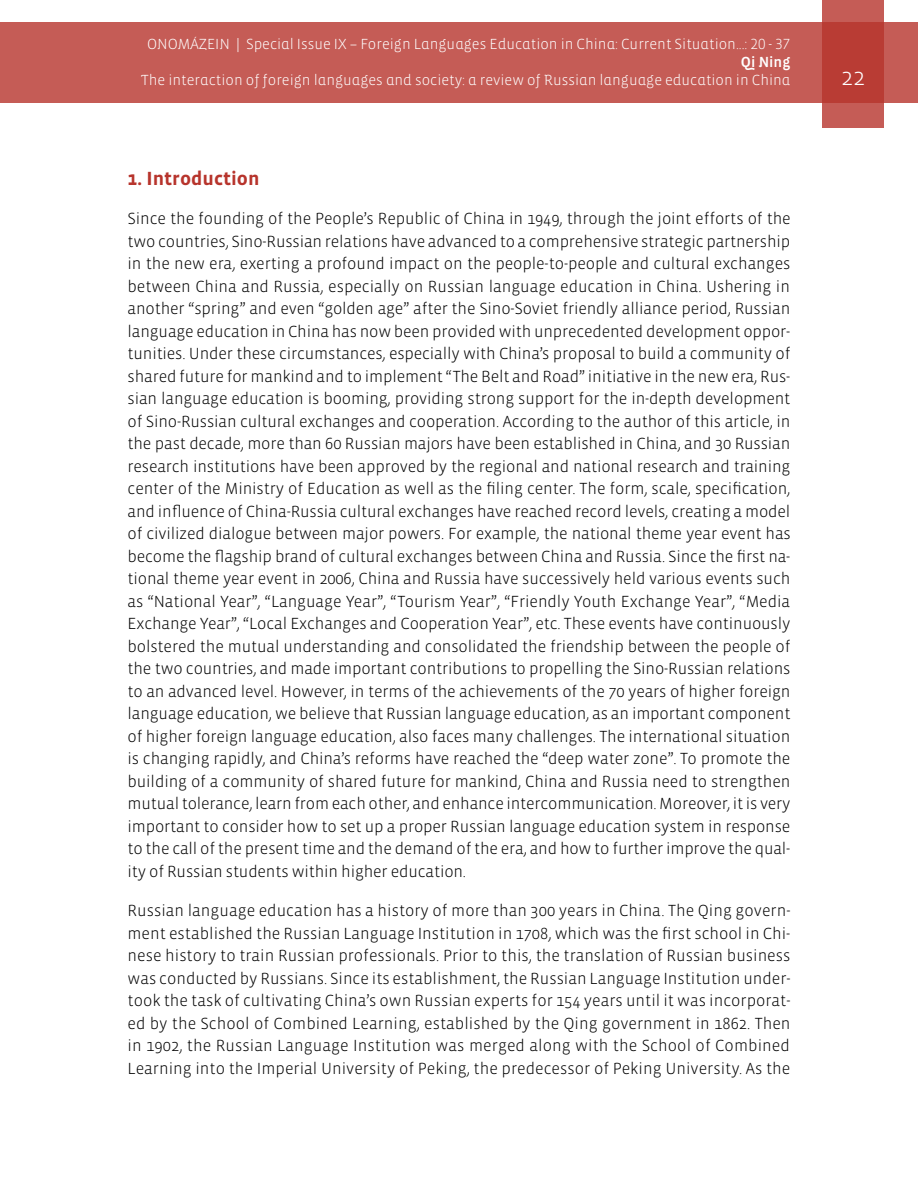
<style>
.page{position:relative;width:918px;height:1188px;background:#fff}
.page>*{position:absolute;margin:0;border:0;box-sizing:border-box;transform-origin:0 0}
.t1{font:300 24px "Vista Sans";color:#fff}
.t2{font:700 19.5px "Vista Sans";color:#b7342c}
.t3{font:300 16.5px/22.5px "Vista Sans";letter-spacing:-.01em;color:#000;text-align:justify}
.t4{font:300 15px "Vista Sans Alt";color:#fff}
.t5{font:15px "Vista Sans Alt Med";color:#fff}
</style>
<div class="page">
<div style="left:0;top:23px;width:918px;height:80px;background:#c55c56"></div>
<svg style="left:822px;top:0;width:62px;height:128px;background:#bd4740"></svg>
<p class="t4" style="left:147px;top:37px;width:645px">ONOMÁZEIN | Special Issue IX – Foreign Languages Education in China: Current Situation...: 20 - 37</p>
<p class="t5" style="left:741px;top:55px;width:51px">Qi Ning</p>
<p class="t4" style="left:141px;top:73px;width:651px">The interaction of foreign languages and society: a review of Russian language education in China</p>
<h1 class="t1" style="left:841px;top:65px;width:25px">22</h1>
<p class="t2" style="left:128px;top:168px;width:133px">1. Introduction</p>
<p class="t3" style="left:128px;top:208px;width:665px">Since the founding of the People’s Republic of China in 1949, through the joint efforts of the two countries, Sino-Russian relations have advanced to a comprehensive strategic partnership in the new era, exerting a profound impact on the people-to-people and cultural exchanges between China and Russia, especially on Russian language education in China. Ushering in another “spring” and even “golden age” after the Sino-Soviet friendly alliance period, Russian language education in China has now been provided with unprecedented development oppor&shy;tunities. Under these circumstances, especially with China’s proposal to build a community of shared future for mankind and to implement “The Belt and Road” initiative in the new era, Rus&shy;sian language education is booming, providing strong support for the in-depth development of Sino-Russian cultural exchanges and cooperation. According to the author of this article, in the past decade, more than 60 Russian majors have been established in China, and 30 Russian research institutions have been approved by the regional and national research and training center of the Ministry of Education as well as the filing center. The form, scale, specification, and influence of China-Russia cultural exchanges have reached record levels, creating a model of civilized dialogue between major powers. For example, the national theme year event has become the flagship brand of cultural exchanges between China and Russia. Since the first na&shy;tional theme year event in 2006, China and Russia have successively held various events such as “National Year”, “Language Year”, “Tourism Year”, “Friendly Youth Exchange Year”, “Media Exchange Year”, “Local Exchanges and Cooperation Year”, etc. These events have continuously bolstered the mutual understanding and consolidated the friendship between the people of the two countries, and made important contributions to propelling the Sino-Russian relations to an advanced level. However, in terms of the achievements of the 70 years of higher foreign language education, we believe that Russian language education, as an important component of higher foreign language education, also faces many challenges. The international situation is changing rapidly, and China’s reforms have reached the “deep water zone”. To promote the building of a community of shared future for mankind, China and Russia need to strengthen mutual tolerance, learn from each other, and enhance intercommunication. Moreover, it is very important to consider how to set up a proper Russian language education system in response to the call of the present time and the demand of the era, and how to further improve the qual&shy;ity of Russian students within higher education.</p>
<p class="t3" style="left:128px;top:900px;width:665px">Russian language education has a history of more than 300 years in China. The Qing govern&shy;ment established the Russian Language Institution in 1708, which was the first school in Chi&shy;nese history to train Russian professionals. Prior to this, the translation of Russian business was conducted by Russians. Since its establishment, the Russian Language Institution under&shy;took the task of cultivating China’s own Russian experts for 154 years until it was incorporat&shy;ed by the School of Combined Learning, established by the Qing government in 1862. Then in 1902, the Russian Language Institution was merged along with the School of Combined Learning into the Imperial University of Peking, the predecessor of Peking University. As the</p>
</div>
